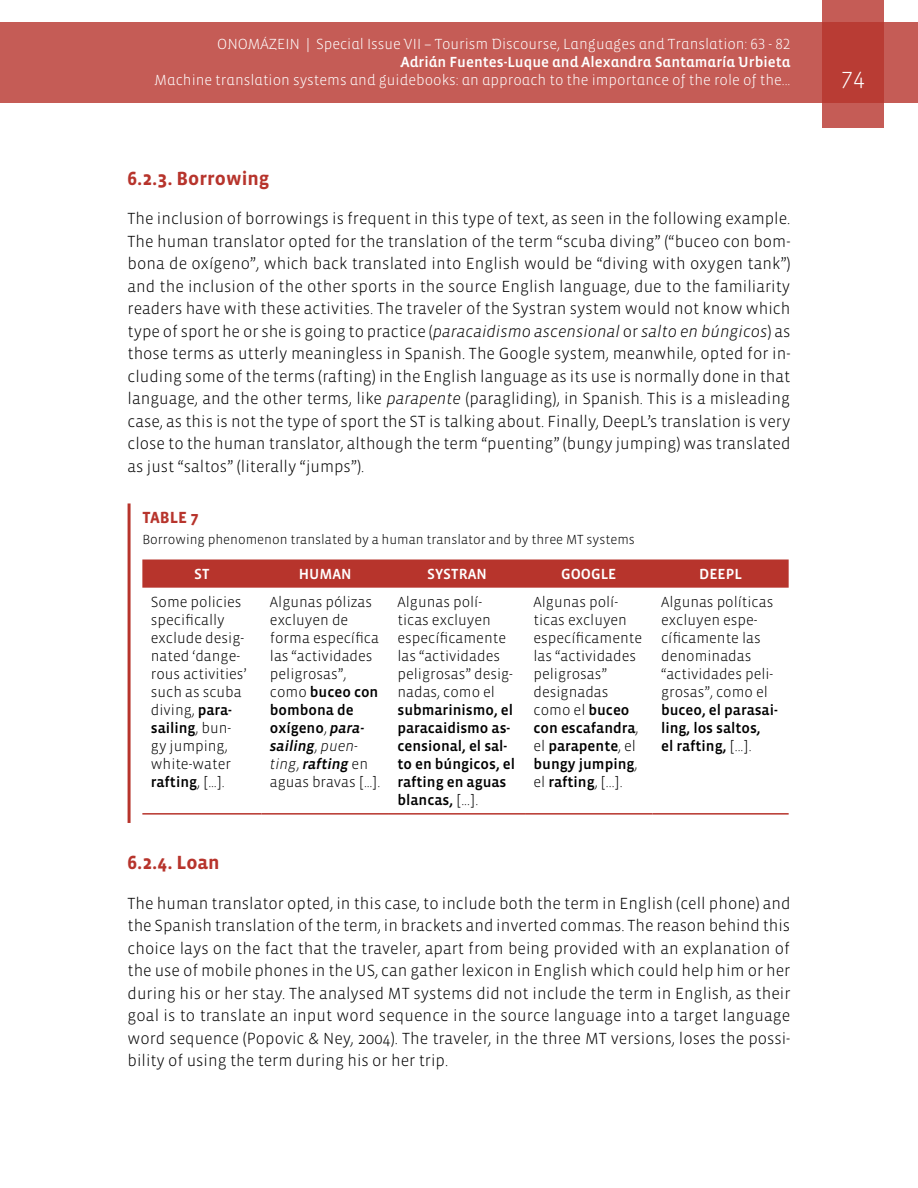
<style>
.page{position:relative;width:918px;height:1188px;background:#fff}
.page>*{position:absolute;margin:0;border:0;box-sizing:border-box;transform-origin:0 0}
.t1{font:300 24px "Vista Sans";color:#fff}
.t2{font:700 19.5px "Vista Sans";color:#b7342c}
.t3{font:300 16.5px/22.5px "Vista Sans";color:#000;text-align:justify}
.t4{font:700 16.5px "Vista Sans";color:#b7342c}
.t5{font:300 15px/18px "Vista Sans";color:#000}
.t6{font:15px/18px "Vista Sans Med";color:#000}
.t7{font:300 15px "Vista Sans Alt";color:#fff}
.t8{font:15px "Vista Sans Alt Med";color:#fff}
.t9{font:15px "Vista Sans Med";color:#fff}
.t10{font:300 13.5px "Vista Sans";color:#000}
.s1{font-style:italic}
.s2{font-family:"Vista Sans Med";font-weight:400}
.s3{font-family:"Vista Sans";font-weight:300}
.s4{font-family:"Vista Sans";font-weight:300;font-style:italic}
</style>
<div class="page">
<div style="left:0;top:23px;width:918px;height:80px;background:#c55c56"></div>
<svg style="left:822px;top:0;width:62px;height:128px;background:#bd4740"></svg>
<div style="left:142px;top:560px;width:647px;height:28px;background:#b7342c"></div>
<hr style="left:142px;top:813px;width:119px;height:2px;background:#b7342c">
<hr style="left:261px;top:813px;width:128px;height:2px;background:#b7342c">
<hr style="left:389px;top:813px;width:136px;height:2px;background:#b7342c">
<hr style="left:525px;top:813px;width:128px;height:2px;background:#b7342c">
<hr style="left:653px;top:813px;width:136px;height:2px;background:#b7342c">
<hr style="left:128px;top:503px;width:3px;height:320px;background:#b7342c">
<p class="t7" style="left:217px;top:37px;width:575px">ONOMÁZEIN | Special Issue VII – Tourism Discourse, Languages and Translation: 63 - 82</p>
<p class="t8" style="left:401px;top:55px;width:391px">Adrián Fuentes-Luque and Alexandra Santamaría Urbieta</p>
<p class="t7" style="left:155px;top:73px;width:637px">Machine translation systems and guidebooks: an approach to the importance of the role of the...</p>
<h1 class="t1" style="left:841px;top:65px;width:25px">74</h1>
<p class="t2" style="left:128px;top:168px;width:143px">6.2.3. Borrowing</p>
<p class="t3" style="left:128px;top:208px;width:665px">The inclusion of borrowings is frequent in this type of text, as seen in the following example.<br>The human translator opted for the translation of the term “scuba diving” (“buceo con bom&shy;bona de oxígeno”, which back translated into English would be “diving with oxygen tank”) and the inclusion of the other sports in the source English language, due to the familiarity readers have with these activities. The traveler of the Systran system would not know which type of sport he or she is going to practice (<span class="s1">paracaidismo ascensional</span> or <span class="s1">salto en búngicos</span>) as those terms as utterly meaningless in Spanish. The Google system, meanwhile, opted for in&shy;cluding some of the terms (rafting) in the English language as its use is normally done in that language, and the other terms, like <span class="s1">parapente</span> (paragliding), in Spanish. This is a misleading case, as this is not the type of sport the ST is talking about. Finally, DeepL’s translation is very close to the human translator, although the term “puenting” (bungy jumping) was translated as just “saltos” (literally “jumps”).</p>
<p class="t4" style="left:142px;top:509px;width:58px">TABLE 7</p>
<p class="t10" style="left:142px;top:532px;width:494px">Borrowing phenomenon translated by a human translator and by three MT systems</p>
<p class="t9" style="left:194px;top:566px;width:17px">ST</p>
<p class="t9" style="left:299px;top:566px;width:54px">HUMAN</p>
<p class="t9" style="left:427px;top:566px;width:61px">SYSTRAN</p>
<p class="t9" style="left:561px;top:566px;width:57px">GOOGLE</p>
<p class="t9" style="left:699px;top:566px;width:44px">DEEPL</p>
<p class="t5" style="left:151px;top:594px;width:97px">Some policies specifically exclude desig&shy;nated ‘dange&shy;rous activities’ such as scuba diving, <span class="s2">para-</span></p>
<p class="t6" style="left:151px;top:720px;width:82px">sailing<span class="s3">, bun-</span></p>
<p class="t5" style="left:151px;top:738px;width:82px">gy jumping, white-water</p>
<p class="t6" style="left:151px;top:774px;width:75px">rafting<span class="s3">, […].</span></p>
<p class="t5" style="left:397px;top:594px;width:117px">Algunas polí&shy;ticas excluyen específicamente las “actividades peligrosas” desig&shy;nadas, como el</p>
<p class="t6" style="left:397px;top:702px;width:119px">submarinismo, el paracaidismo as&shy;censional, el sal&shy;to en búngicos, el rafting en aguas blancas, <span class="s3">[...].</span></p>
<p class="t5" style="left:534px;top:594px;width:110px">Algunas polí&shy;ticas excluyen específicamente las “actividades peligrosas” designadas como el <span class="s2">buceo</span></p>
<p class="t6" style="left:534px;top:720px;width:106px">con escafandra<span class="s3">, el</span> parapente<span class="s3">, el </span>bungy jumping<span class="s3">,</span></p>
<p class="t5" style="left:534px;top:774px;width:91px">el <span class="s2">rafting</span>, [...].</p>
<p class="t5" style="left:661px;top:594px;width:114px">Algunas políticas excluyen espe&shy;cíficamente las denominadas “actividades peli&shy;grosas”, como el</p>
<p class="t6" style="left:661px;top:702px;width:118px">buceo, el parasai&shy;ling, los saltos,<br>el rafting, <span class="s3">[...].</span></p>
<p class="t5" style="left:270px;top:594px;width:111px">Algunas pólizas excluyen de forma específica las “actividades peligrosas”,</p>
<p class="t6" style="left:270px;top:684px;width:110px"><span class="s3">como</span> buceo con bombona de oxígeno<span class="s3">,</span> <span class="s1">para&shy;sailing</span><span class="s3">,</span> <span class="s4">puen&shy;ting</span><span class="s3">,</span> <span class="s1">rafting</span> <span class="s3">en</span></p>
<p class="t5" style="left:270px;top:774px;width:112px">aguas bravas […].</p>
<p class="t2" style="left:128px;top:853px;width:94px">6.2.4. Loan</p>
<p class="t3" style="left:128px;top:892px;width:664px">The human translator opted, in this case, to include both the term in English (cell phone) and the Spanish translation of the term, in brackets and inverted commas. The reason behind this choice lays on the fact that the traveler, apart from being provided with an explanation of the use of mobile phones in the US, can gather lexicon in English which could help him or her during his or her stay. The analysed MT systems did not include the term in English, as their goal is to translate an input word sequence in the source language into a target language word sequence (Popovic &amp; Ney, 2004). The traveler, in the three MT versions, loses the possi&shy;bility of using the term during his or her trip.</p>
</div>
